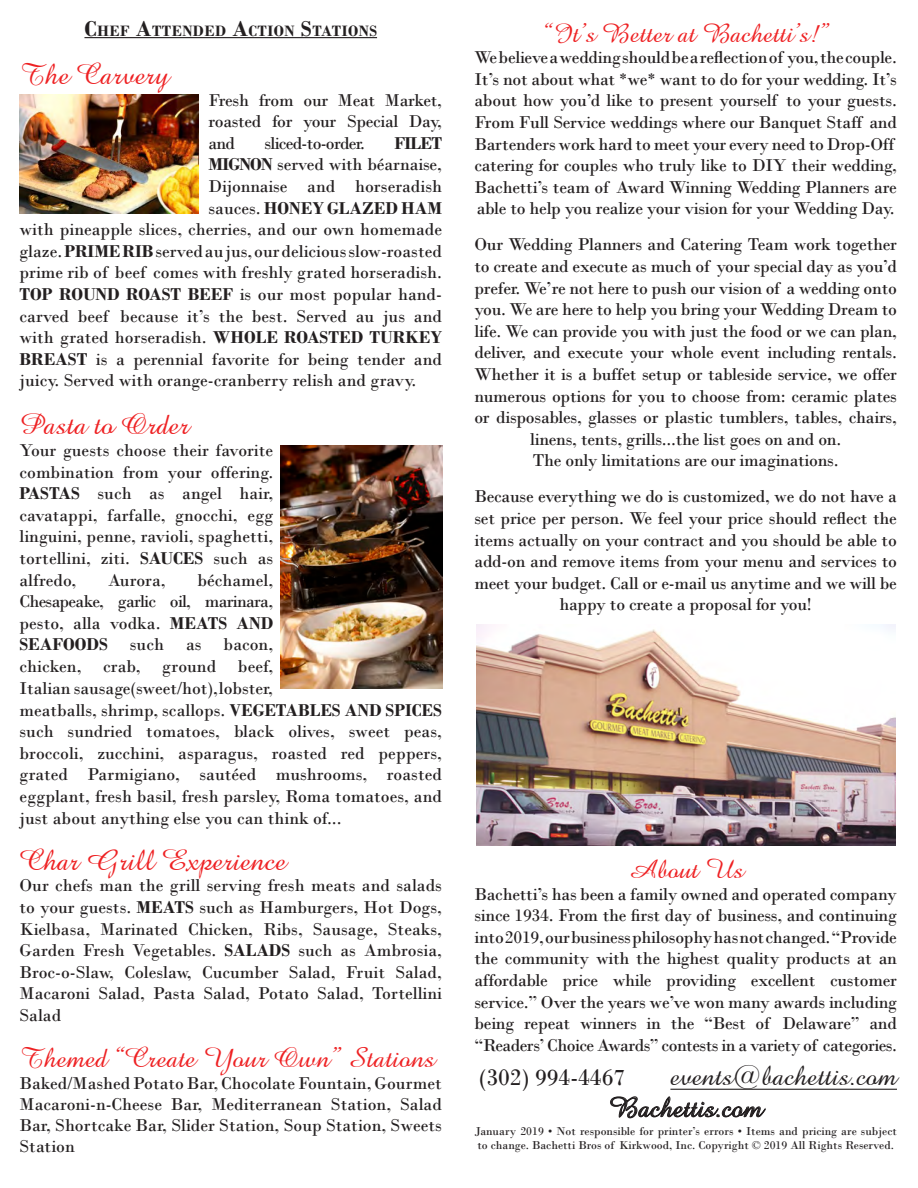
<style>
.page{position:relative;width:918px;height:1188px;background:#fff}
.page>*{position:absolute;margin:0;border:0;box-sizing:border-box;transform-origin:0 0}
.t1{font:30px "Amazone BT";color:#ee2123}
.t2{font:28.5px/31.5px "Amazone BT";color:#231f20}
.t3{font:28.5px "Amazone BT";color:#ee2123}
.t4{font:27px "Amazone BT";color:#ee2123}
.t5{font:24px "Bodoni";color:#231f20}
.t6{font:18px/21.6px "Bodoni";letter-spacing:-.015em;color:#231f20;text-align:justify}
.t7{font:700 18px "Bodoni";color:#231f20}
.t8{font:18px "Bodoni";letter-spacing:-.04em;color:#231f20}
.t9{font:700 15.75px "Bodoni";letter-spacing:.03em;color:#231f20}
.t10{font:12px/14.4px "Bodoni";color:#231f20}
.s1{font-size:22.5px}
.s2{font-weight:700}
.s3{font-weight:400}
</style>
<div class="page">
<hr style="left:670px;top:1089px;width:227px;height:1px;background:#231f20">
<img style="left:476px;top:625px;width:419px;height:221px">
<svg style="left:610px;top:1096px;width:156px;height:22px"></svg>
<hr style="left:84px;top:37px;width:293px;height:1px;background:#231f20">
<img style="left:280px;top:446px;width:162px;height:242px">
<img style="left:20px;top:94px;width:178px;height:119px">
<p class="t9" style="left:84px;top:21px;width:294px"><span class="s1">C</span>HEF <span class="s1">A</span>TTENDED <span class="s1">A</span>CTION <span class="s1">S</span>TATIONS</p>
<h1 class="t1" style="left:20px;top:57px;width:151px">The Carvery</h1>
<p class="t6" style="left:208px;top:89px;width:235px">Fresh from our Meat Market, roasted for your Special Day, and</p>
<p class="t8" style="left:265px;top:132px;width:102px">sliced-to-order.</p>
<p class="t7" style="left:394px;top:132px;width:49px">FILET</p>
<p class="t6" style="left:208px;top:154px;width:235px"><span class="s2">MIGNON</span> served with béarnaise,</p>
<p class="t6" style="left:208px;top:175px;width:235px">Dijonnaise and horseradish</p>
<p class="t7" style="left:208px;top:197px;width:235px"><span class="s3">sauces.</span> HONEY GLAZED HAM</p>
<p class="t6" style="left:20px;top:219px;width:424px">with pineapple slices, cherries, and our own homemade</p>
<p class="t6" style="left:20px;top:240px;width:424px">glaze. <span class="s2">PRIME RIB</span> served au jus, our delicious slow-roasted</p>
<p class="t6" style="left:20px;top:262px;width:424px">prime rib of beef comes with freshly grated horseradish.</p>
<p class="t6" style="left:20px;top:283px;width:424px"><span class="s2">TOP ROUND ROAST BEEF</span> is our most popular hand-</p>
<p class="t6" style="left:20px;top:305px;width:424px">carved beef because it’s the best. Served au jus and</p>
<p class="t6" style="left:20px;top:327px;width:424px">with grated horseradish. <span class="s2">WHOLE ROASTED TURKEY</span></p>
<p class="t6" style="left:20px;top:348px;width:424px"><span class="s2">BREAST</span> is a perennial favorite for being tender and</p>
<p class="t6" style="left:20px;top:370px;width:398px">juicy. Served with orange-cranberry relish and gravy.</p>
<h1 class="t1" style="left:20px;top:407px;width:172px">Pasta to Order</h1>
<p class="t6" style="left:20px;top:439px;width:255px">Your guests choose their favorite combination from your offering.<br><span class="s2">PASTAS</span> such as angel hair, cavatappi, farfalle, gnocchi, egg linguini, penne, ravioli, spaghetti, tortellini, ziti. <span class="s2">SAUCES</span> such as alfredo,</p>
<p class="t6" style="left:108px;top:569px;width:59px">Aurora,</p>
<p class="t6" style="left:20px;top:569px;width:424px;text-align:left;text-indent:178px">béchamel,<br>Chesapeake, garlic oil, marinara,<br>pesto, alla vodka. <span class="s2">MEATS AND<br>SEAFOODS</span> such as bacon,<br>chicken, crab, ground beef,<br>Italian sausage(sweet/hot), lobster,<br>meatballs, shrimp, scallops. <span class="s2">VEGETABLES AND SPICES </span>such sundried tomatoes, black olives, sweet peas, broccoli, zucchini, asparagus, roasted red peppers, grated Parmigiano, sautéed mushrooms, roasted eggplant, fresh basil, fresh parsley, Roma tomatoes, and just about anything else you can think of...</p>
<h1 class="t1" style="left:20px;top:843px;width:268px">Char Grill Experience</h1>
<p class="t6" style="left:20px;top:875px;width:424px">Our chefs man the grill serving fresh meats and salads to your guests. <span class="s2">MEATS</span> such as Hamburgers, Hot Dogs, Kielbasa, Marinated Chicken, Ribs, Sausage, Steaks, Garden Fresh Vegetables. <span class="s2">SALADS</span> such as Ambrosia, Broc-o-Slaw, Coleslaw, Cucumber Salad, Fruit Salad, Macaroni Salad, Pasta Salad, Potato Salad, Tortellini Salad</p>
<h2 class="t3" style="left:20px;top:1042px;width:417px">Themed “Create Your Own” Stations</h2>
<p class="t6" style="left:20px;top:1072px;width:424px;line-height:21px">Baked/Mashed Potato Bar, Chocolate Fountain, Gourmet Macaroni-n-Cheese Bar, Mediterranean Station, Salad Bar, Shortcake Bar, Slider Station, Soup Station, Sweets Station</p>
<h3 class="t4" style="left:542px;top:17px;width:288px">“It’s Better at Bachetti’s!”</h3>
<p class="t6" style="left:474px;top:47px;width:424px;text-align:left">We believe a wedding should be a reflection of you, the couple.<br>It’s not about what *we* want to do for your wedding. It’s about how you’d like to present yourself to your guests.<br>From Full Service weddings where our Banquet Staff and Bartenders work hard to meet your every need to Drop-Off catering for couples who truly like to DIY their wedding, Bachetti’s team of Award Winning Wedding Planners are able to help you realize your vision for your Wedding Day.</p>
<p class="t6" style="left:474px;top:234px;width:424px;text-align:center">Our Wedding Planners and Catering Team work together to create and execute as much of your special day as you’d prefer. We’re not here to push our vision of a wedding onto you. We are here to help you bring your Wedding Dream to life. We can provide you with just the food or we can plan, deliver, and execute your whole event including rentals.<br>Whether it is a buffet setup or tableside service, we offer numerous options for you to choose from: ceramic plates or disposables, glasses or plastic tumblers, tables, chairs, linens, tents, grills...the list goes on and on.<br>The only limitations are our imaginations.</p>
<p class="t6" style="left:474px;top:486px;width:424px;text-align:center">Because everything we do is customized, we do not have a set price per person. We feel your price should reflect the items actually on your contract and you should be able to add-on and remove items from your menu and services to meet your budget. Call or e-mail us anytime and we will be happy to create a proposal for you!</p>
<h3 class="t4" style="left:628px;top:854px;width:118px">About Us</h3>
<p class="t6" style="left:474px;top:883px;width:424px">Bachetti’s has been a family owned and operated company since 1934. From the first day of business, and continuing into 2019, our business philosophy has not changed. “Provide the community with the highest quality products at an affordable price while providing excellent customer service.” Over the years we’ve won many awards including being repeat winners in the “Best of Delaware” and “Readers’ Choice Awards” contests in a variety of categories.</p>
<h3 class="t5" style="left:479px;top:1063px;width:148px">(302) 994-4467</h3>
<h2 class="t2" style="left:609px;top:1061px;width:290px;text-indent:62px">events@bachettis.com<br>Bachettis.com</h2>
<p class="t10" style="left:474px;top:1124px;width:424px">January 2019 • Not responsible for printer’s errors • Items and pricing are subject to change. Bachetti Bros of Kirkwood, Inc. Copyright © 2019 All Rights Reserved.</p>
</div>
